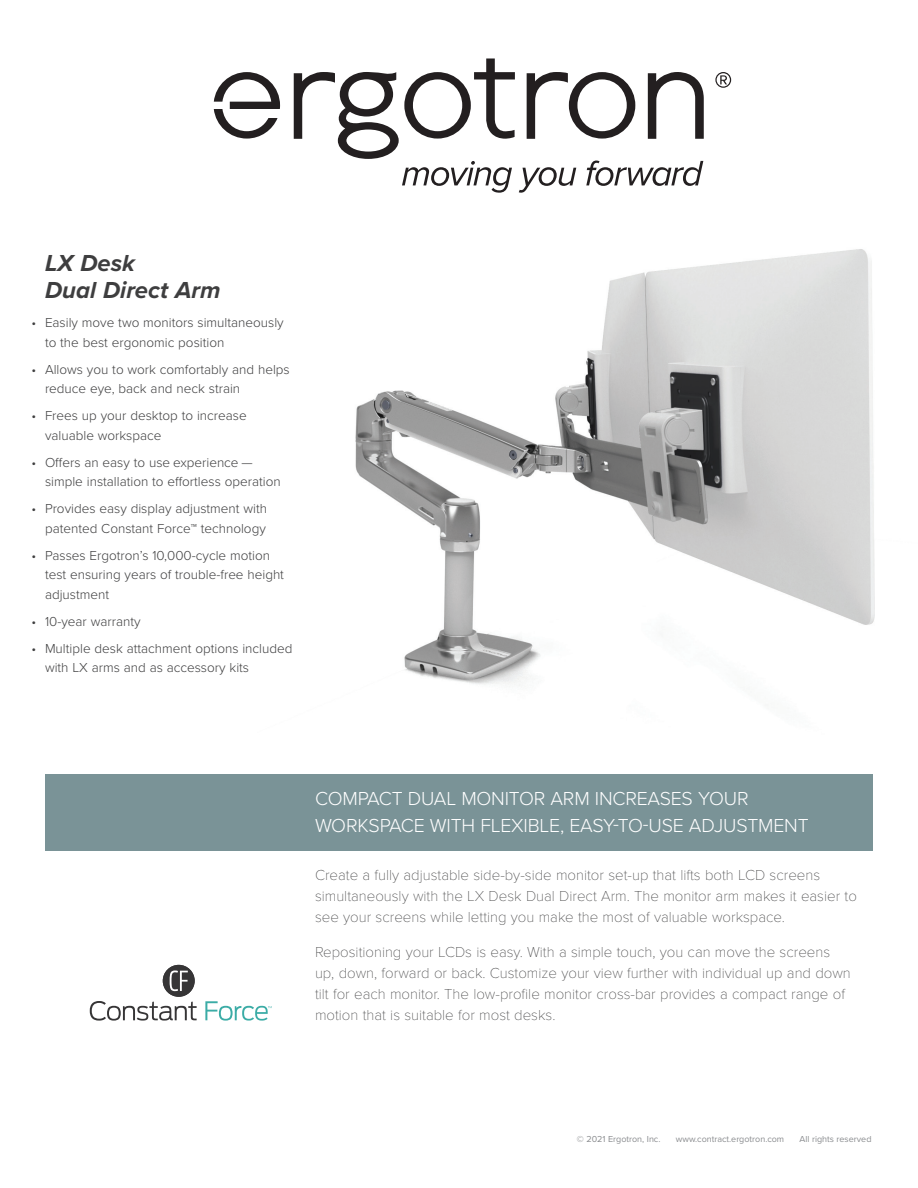
<style>
.page{position:relative;width:918px;height:1188px;background:#fff}
.page>*{position:absolute;margin:0;border:0;box-sizing:border-box;transform-origin:0 0}
.t1{font:italic 700 24px/27px "Proxima Nova";color:#3e3e3f}
.t2{font:300 19.5px/27px "Proxima Nova";letter-spacing:-.01em;color:#fff}
.t3{font:100 15px/21px "Proxima Nova T";color:#3e3e3f}
.t4{font:300 13.5px/19.5px "Proxima Nova";color:#3e3e3f}
.t5{font:9px "Proxima Nova";color:#8a8c8f}
</style>
<div class="page">
<img style="left:355px;top:249px;width:520px;height:437px">
<div style="left:45px;top:774px;width:828px;height:76px;background:#7a9397"></div>
<svg style="left:715px;top:72px;width:16px;height:16px"></svg>
<svg style="left:214px;top:72px;width:66px;height:67px"></svg>
<svg style="left:294px;top:58px;width:410px;height:135px"></svg>
<svg style="left:205px;top:1001px;width:67px;height:20px"></svg>
<svg style="left:90px;top:1001px;width:107px;height:20px"></svg>
<div style="left:163px;top:965px;width:32px;height:32px;background:#363536;border-radius:50%"></div>
<svg style="left:170px;top:970px;width:18px;height:21px"></svg>
<h1 class="t1" style="left:45px;top:249px;width:177px">LX Desk<br>Dual Direct Arm</h1>
<p class="t4" style="left:45px;top:312px;width:240px;text-indent:-14px">• Easily move two monitors simultaneously to the best ergonomic position</p>
<p class="t4" style="left:45px;top:359px;width:246px;text-indent:-14px">• Allows you to work comfortably and helps reduce eye, back and neck strain</p>
<p class="t4" style="left:45px;top:405px;width:203px;text-indent:-14px">• Frees up your desktop to increase valuable workspace</p>
<p class="t4" style="left:45px;top:452px;width:237px;text-indent:-14px">• Offers an easy to use experience — simple installation to effortless operation</p>
<p class="t4" style="left:32px;top:498px;width:237px;text-align:right">• Provides easy display adjustment with patented Constant Force™ technology</p>
<p class="t4" style="left:45px;top:545px;width:241px;text-indent:-14px">• Passes Ergotron’s 10,000-cycle motion test ensuring years of trouble-free height adjustment</p>
<p class="t4" style="left:32px;top:611px;width:111px">• 10-year warranty</p>
<p class="t4" style="left:45px;top:638px;width:249px;text-indent:-14px">• Multiple desk attachment options included with LX arms and as accessory kits</p>
<h2 class="t2" style="left:315px;top:784px;width:495px">COMPACT DUAL MONITOR ARM INCREASES YOUR<br>WORKSPACE WITH FLEXIBLE, EASY-TO-USE ADJUSTMENT</h2>
<p class="t3" style="left:315px;top:864px;width:543px">Create a fully adjustable side-by-side monitor set-up that lifts both LCD screens simultaneously with the LX Desk Dual Direct Arm. The monitor arm makes it easier to see your screens while letting you make the most of valuable workspace.</p>
<p class="t3" style="left:315px;top:940px;width:537px">Repositioning your LCDs is easy. With a simple touch, you can move the screens up, down, forward or back. Customize your view further with individual up and down tilt for each monitor. The low-profile monitor cross-bar provides a compact range of motion that is suitable for most desks.</p>
<p class="t5" style="left:577px;top:1132px;width:85px">© 2021 Ergotron, Inc.</p>
<p class="t5" style="left:676px;top:1132px;width:110px">www.contract.ergotron.com</p>
<p class="t5" style="left:800px;top:1132px;width:73px">All rights reserved</p>
</div>
